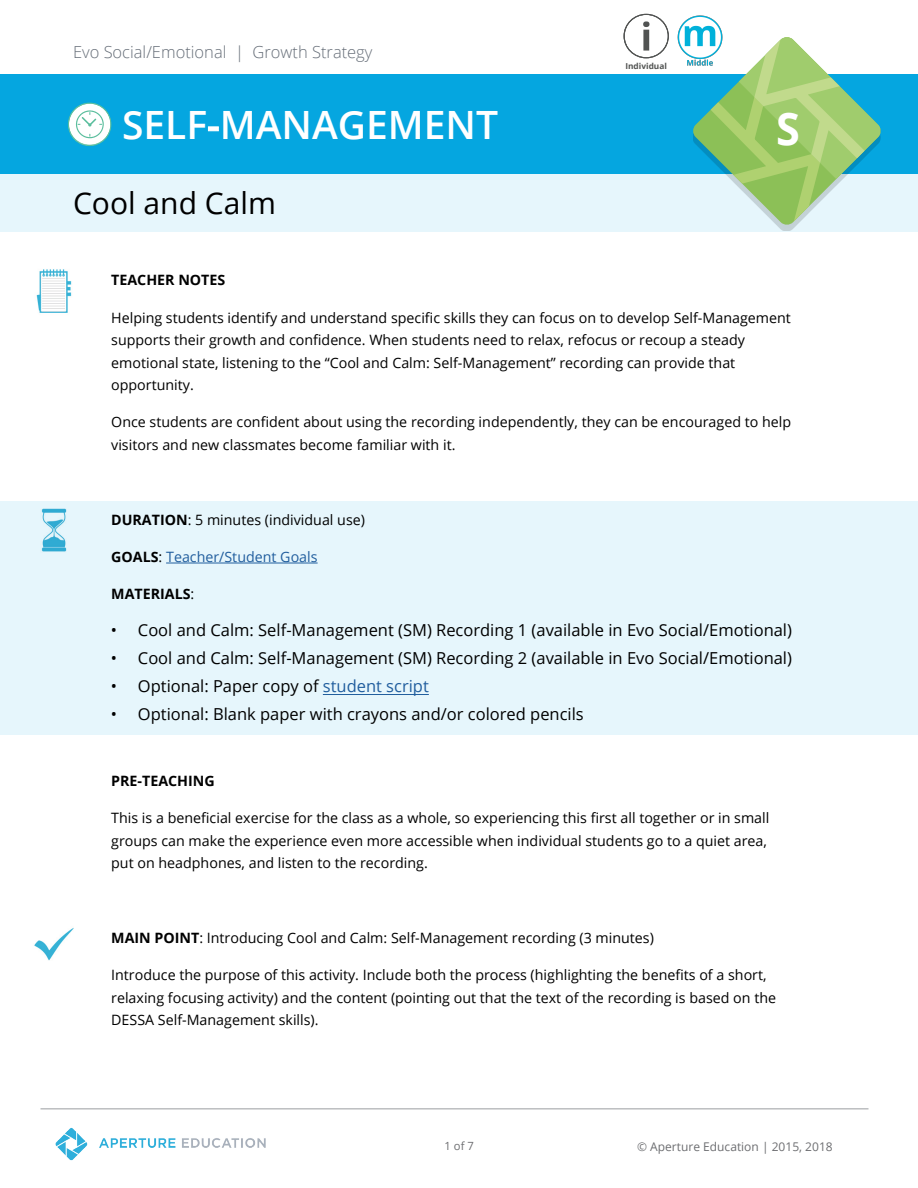
<style>
.page{position:relative;width:918px;height:1188px;background:#fff}
.page>*{position:absolute;margin:0;border:0;box-sizing:border-box;transform-origin:0 0}
.t1{font:700 45px "Open Sans";color:#fff;scale:.96 1}
.t2{font:600 39px "Open Sans";color:#fff}
.t3{font:30px "Open Sans";color:#000}
.t4{font:16.5px "Open Sans";color:#000}
.t5{font:300 16.5px "Open Sans";color:#666e78}
.t6{font:14.25px/22.4px "Open Sans";color:#000}
.t7{font:700 14.25px "Open Sans";color:#000}
.t8{font:14.25px "Open Sans";color:#215e9e}
.t9{font:12px "Open Sans";color:#6d6e71}
.t10{font:11.25px "Open Sans";color:#6d6e71}
.t11{font:700 8.1px "Open Sans";color:#515352}
.s1{font-style:inherit}
.s2{font-weight:700}
.s3{font-weight:700;color:#000}
.s4{color:#000}
.s5{font-weight:400}
.s6{color:#215e9e}
</style>
<div class="page">
<img style="left:55px;top:1127px;width:211px;height:34px">
<hr style="left:40px;top:1108px;width:828px;height:2px;background:#bcbec0">
<div style="left:0;top:74px;width:918px;height:100px;background:#05a6e0"></div>
<svg style="left:693px;top:37px;width:188px;height:115px"></svg>
<div style="left:68px;top:103px;width:43px;height:43px;border:1px solid #5abe9d;border-radius:50%"></div>
<svg style="left:68px;top:103px;width:43px;height:42px"></svg>
<div style="left:0;top:501px;width:918px;height:234px;background:#e6f6fc"></div>
<img style="left:36px;top:269px;width:36px;height:44px">
<img style="left:34px;top:928px;width:40px;height:33px">
<img style="left:41px;top:508px;width:26px;height:44px">
<svg style="left:0;top:152px;width:918px;height:80px;fill:#e6f6fc"></svg>
<hr style="left:166px;top:563px;width:152px;height:1px;background:#215e9e">
<hr style="left:323px;top:694px;width:106px;height:1px;background:#215e9e">
<div style="left:624px;top:14px;width:45px;height:44px;border:1px solid #515352;border-radius:50%"></div>
<svg style="left:624px;top:14px;width:44px;height:44px"></svg>
<div style="left:688px;top:14px;width:45px;height:44px;background:#fff;border-radius:50%"></div>
<img style="left:677px;top:15px;width:48px;height:52px">
<p class="t5" style="left:73px;top:40px;width:301px">Evo Social/Emotional | Growth Strategy</p>
<p class="t11" style="left:625px;top:60px;width:43px">Individual</p>
<h2 class="t2" style="left:122px;top:98px;width:378px">SELF<span class="s1">-</span>MANAGEMENT</h2>
<h1 class="t1" style="left:776px;top:97px;width:26px">S</h1>
<h3 class="t3" style="left:73px;top:182px;width:204px">Cool and Calm</h3>
<p class="t7" style="left:111px;top:270px;width:116px">TEACHER NOTES</p>
<p class="t6" style="left:111px;top:306px;width:681px">Helping students identify and understand specific skills they can focus on to develop Self-Management supports their growth and confidence. When students need to relax, refocus or recoup a steady emotional state, listening to the “Cool and Calm: Self-Management” recording can provide that opportunity.</p>
<p class="t6" style="left:111px;top:411px;width:682px">Once students are confident about using the recording independently, they can be encouraged to help visitors and new classmates become familiar with it.</p>
<p class="t6" style="left:111px;top:508px;width:255px"><span class="s2">DURATION</span>: 5 minutes (individual use)</p>
<p class="t8" style="left:111px;top:547px;width:208px"><span class="s3">GOALS</span><span class="s4">:</span> Teacher/Student Goals</p>
<p class="t7" style="left:111px;top:584px;width:85px">MATERIALS<span class="s5">:</span></p>
<p class="t4" style="left:111px;top:619px;width:683px">• Cool and Calm: Self-Management (SM) Recording 1 <span class="s1">(available in Evo Social/Emotional)</span></p>
<p class="t4" style="left:111px;top:646px;width:683px">• Cool and Calm: Self-Management (SM) Recording 2 <span class="s1">(available in Evo Social/Emotional)</span></p>
<p class="t4" style="left:111px;top:674px;width:319px">• Optional: Paper copy of <span class="s6">student script</span></p>
<p class="t4" style="left:111px;top:702px;width:474px">• Optional: Blank paper with crayons and/or colored pencils</p>
<p class="t7" style="left:111px;top:771px;width:105px">PRE-TEACHING</p>
<p class="t6" style="left:111px;top:807px;width:660px">This is a beneficial exercise for the class as a whole, so experiencing this first all together or in small groups can make the experience even more accessible when individual students go to a quiet area, put on headphones, and listen to the recording.</p>
<p class="t6" style="left:111px;top:926px;width:544px"><span class="s2">MAIN POINT</span>: Introducing Cool and Calm: Self-Management recording (3 minutes)</p>
<p class="t6" style="left:111px;top:964px;width:666px">Introduce the purpose of this activity. Include both the process (highlighting the benefits of a short, relaxing focusing activity) and the content (pointing out that the text of the recording is based on the<br>DESSA Self-Management skills).</p>
<p class="t10" style="left:445px;top:1138px;width:31px">1 of 7</p>
<p class="t9" style="left:637px;top:1138px;width:197px">© Aperture Education | 2015, 2018</p>
</div>
